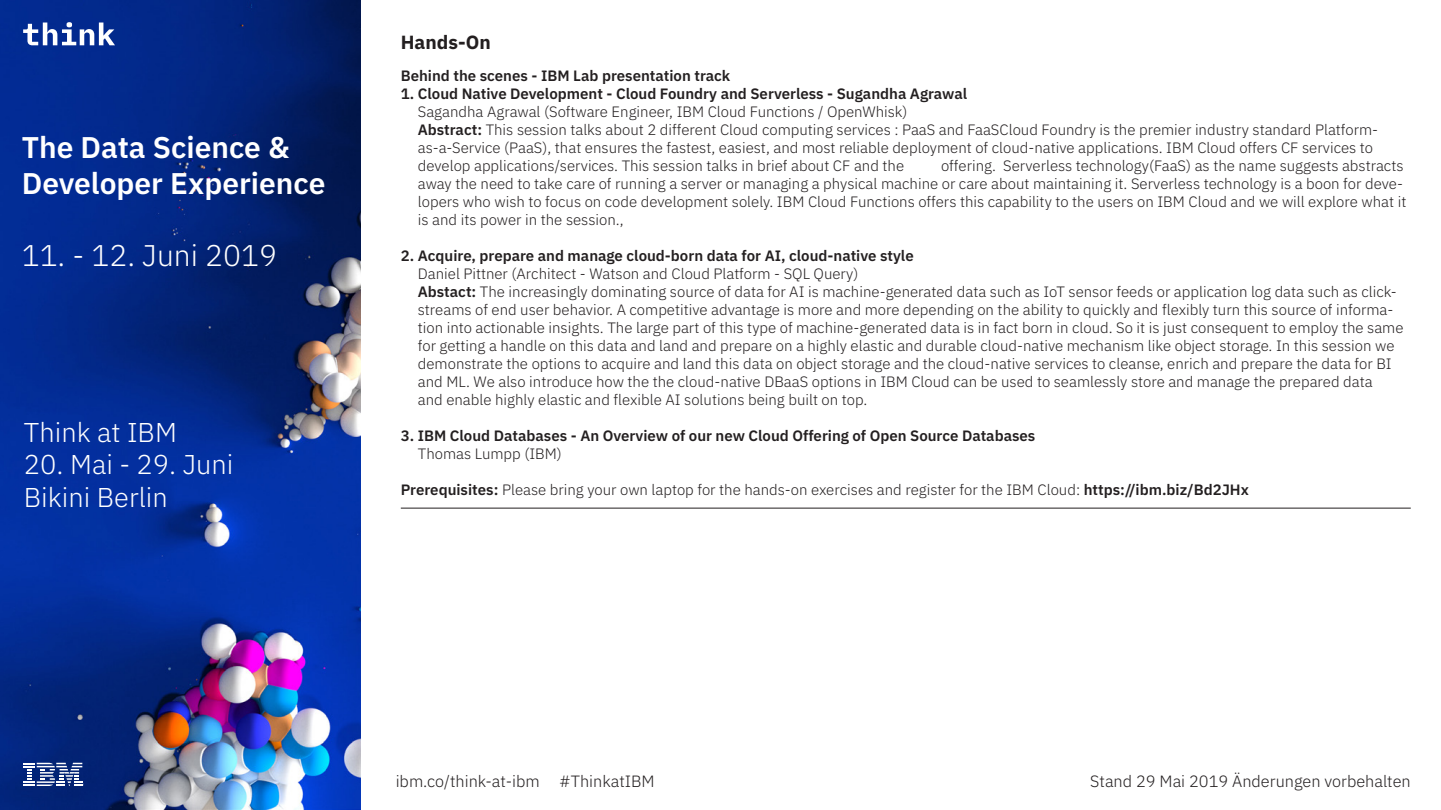
<style>
.page{position:relative;width:1441px;height:810px;background:#fff}
.page>*{position:absolute;margin:0;border:0;box-sizing:border-box;transform-origin:0 0}
.t1{font:600 30px/35.8px "IBM Plex Sans";color:#fff}
.t2{font:300 30px "IBM Plex Sans";color:#fff}
.t3{font:300 27.15px/32.7px "IBM Plex Sans";color:#fff}
.t4{font:700 19.05px "IBM Plex Sans";color:#231f20}
.t5{font:300 16.35px "IBM Plex Sans";color:#231f20}
.t6{font:300 15px/18px "IBM Plex Sans";color:#231f20}
.t7{font:600 15px "IBM Plex Sans";color:#231f20}
.s1{font-weight:600}
</style>
<div class="page">
<hr style="left:401px;top:508px;width:1009px;height:1px;background:#231f20">
<img style="left:0;top:0;width:360px;height:810px">
<svg style="left:23px;top:22px;width:92px;height:23px"></svg>
<svg style="left:24px;top:763px;width:58px;height:23px"></svg>
<h1 class="t1" style="left:22px;top:127px;width:305px">The Data Science &amp;<br>Developer Experience</h1>
<h1 class="t2" style="left:22px;top:233px;width:257px">11. - 12. Juni 2019</h1>
<h2 class="t3" style="left:24px;top:413px;width:154px">Think at IBM</h2>
<h2 class="t3" style="left:24px;top:446px;width:211px">20. Mai - 29. Juni<br>Bikini Berlin</h2>
<p class="t4" style="left:401px;top:27px;width:92px">Hands-On</p>
<p class="t7" style="left:401px;top:64px;width:331px">Behind the scenes - IBM Lab presentation track</p>
<p class="t7" style="left:401px;top:82px;width:568px">1. Cloud Native Development - Cloud Foundry and Serverless - Sugandha Agrawal</p>
<p class="t6" style="left:418px;top:101px;width:961px">Sagandha Agrawal (Software Engineer, IBM Cloud Functions / OpenWhisk)<br><span class="s1">Abstract:</span> This session talks about 2 different Cloud computing services : PaaS and FaaSCloud Foundry is the premier industry standard Platform&shy;as-a-Service (PaaS), that ensures the fastest, easiest, and most reliable deployment of cloud-native applications. IBM Cloud offers CF services to develop applications/services. This session talks in brief about CF and the</p>
<p class="t6" style="left:418px;top:155px;width:990px;text-indent:523px">offering. Serverless technology(FaaS) as the name suggests abstracts away the need to take care of running a server or managing a physical machine or care about maintaining it. Serverless technology is a boon for deve&shy;lopers who wish to focus on code development solely. IBM Cloud Functions offers this capability to the users on IBM Cloud and we will explore what it is and its power in the session.,</p>
<p class="t7" style="left:401px;top:244px;width:514px">2. Acquire, prepare and manage cloud-born data for AI, cloud-native style</p>
<p class="t6" style="left:418px;top:263px;width:987px">Daniel Pittner (Architect - Watson and Cloud Platform - SQL Query)<br><span class="s1">Abstact:</span> The increasingly dominating source of data for AI is machine-generated data such as IoT sensor feeds or application log data such as click&shy;streams of end user behavior. A competitive advantage is more and more depending on the ability to quickly and flexibly turn this source of informa&shy;tion into actionable insights. The large part of this type of machine-generated data is in fact born in cloud. So it is just consequent to employ the same for getting a handle on this data and land and prepare on a highly elastic and durable cloud-native mechanism like object storage. In this session we demonstrate the options to acquire and land this data on object storage and the cloud-native services to cleanse, enrich and prepare the data for BI and ML. We also introduce how the the cloud-native DBaaS options in IBM Cloud can be used to seamlessly store and manage the prepared data<br>and enable highly elastic and flexible AI solutions being built on top.</p>
<p class="t7" style="left:401px;top:424px;width:636px">3. IBM Cloud Databases - An Overview of our new Cloud Offering of Open Source Databases</p>
<p class="t6" style="left:418px;top:443px;width:145px">Thomas Lumpp (IBM)</p>
<p class="t6" style="left:401px;top:479px;width:849px"><span class="s1">Prerequisites:</span> Please bring your own laptop for the hands-on exercises and register for the IBM Cloud: <span class="s1">https://ibm.biz/Bd2JHx</span></p>
<p class="t5" style="left:395px;top:769px;width:260px">ibm.co/think-at-ibm #ThinkatIBM</p>
<p class="t5" style="left:1090px;top:769px;width:322px">Stand 29 Mai 2019 Änderungen vorbehalten</p>
</div>
